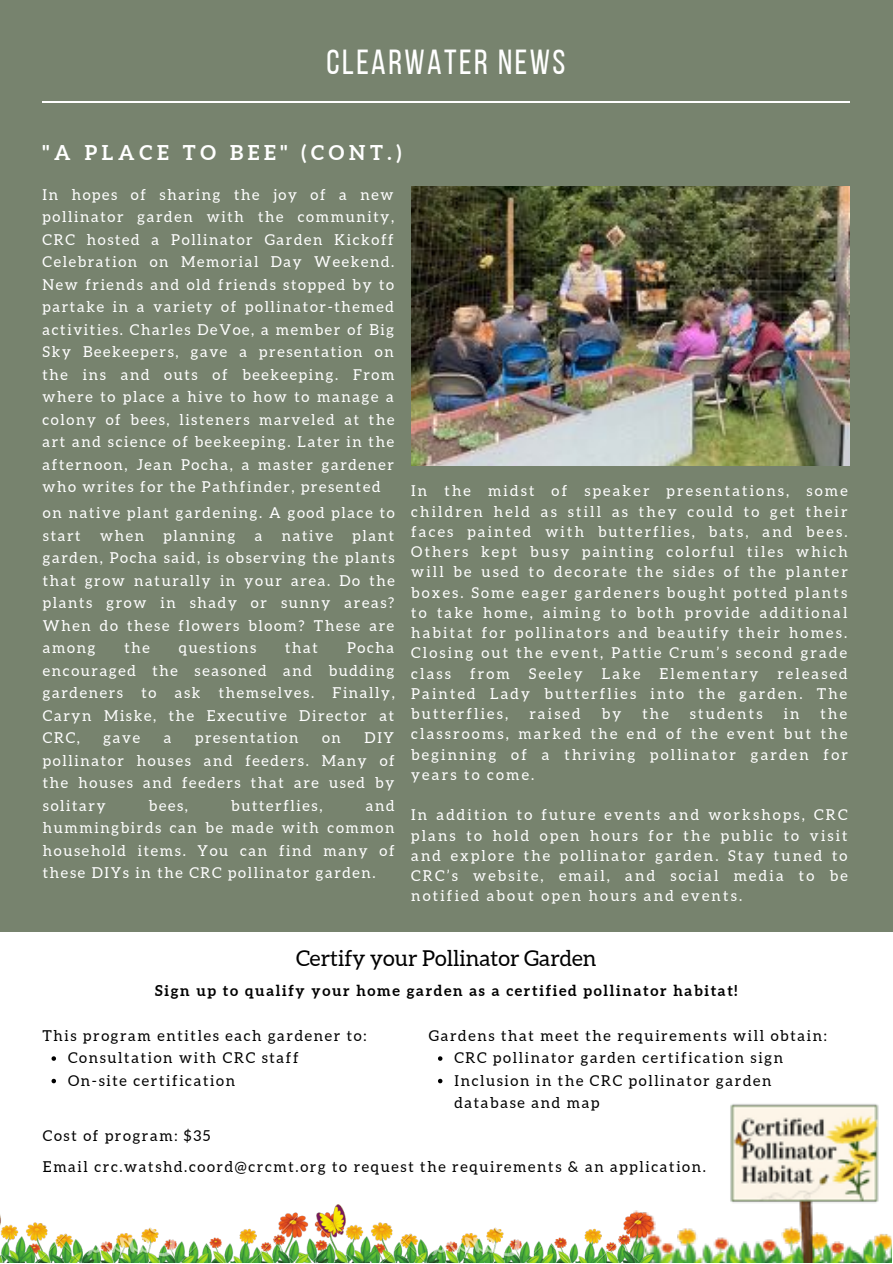
<style>
.page{position:relative;width:893px;height:1264px;background:#fff}
.page>*{position:absolute;margin:0;border:0;box-sizing:border-box;transform-origin:0 0}
.t1{font:34.65px "Bebas Neue";letter-spacing:.07em;color:#fff}
.t2{font:21.9px "Aleo";color:#000}
.t3{font:700 20.4px "Aleo";letter-spacing:.23em;color:#fff}
.t4{font:15px/22.5px "Aleo";letter-spacing:.11em;color:#fff;text-align:justify}
.t5{font:15px/22.5px "Aleo";letter-spacing:.11em;color:#000}
.t6{font:700 15px "Aleo";letter-spacing:.11em;color:#000}
.t7{font:15px "Aleo";letter-spacing:.145em;color:#fff}
</style>
<div class="page">
<div style="left:0;top:0;width:892px;height:1262px;background:#77836e"></div>
<hr style="left:43px;top:102px;width:807px;height:1px;background:#fff">
<img style="left:411px;top:187px;width:438px;height:278px">
<div style="left:0;top:932px;width:892px;height:330px;background:#fff"></div>
<img style="left:653px;top:1104px;width:238px;height:158px">
<img style="left:308px;top:1204px;width:345px;height:58px">
<img style="left:0;top:1212px;width:308px;height:50px">
<svg style="left:51px;top:1056px;width:5px;height:4px"></svg>
<svg style="left:51px;top:1078px;width:5px;height:5px"></svg>
<svg style="left:438px;top:1056px;width:4px;height:4px"></svg>
<svg style="left:438px;top:1078px;width:4px;height:5px"></svg>
<h1 class="t1" style="left:326px;top:48px;width:240px">CLEARWATER NEWS</h1>
<h3 class="t3" style="left:43px;top:141px;width:360px">"A PLACE TO BEE" (CONT.)</h3>
<p class="t4" style="left:43px;top:183px;width:353px">In hopes of sharing the joy of a new pollinator garden with the community, CRC hosted a Pollinator Garden Kickoff Celebration on Memorial Day Weekend.<br>New friends and old friends stopped by to partake in a variety of pollinator-themed activities. Charles DeVoe, a member of Big Sky Beekeepers, gave a presentation on the ins and outs of beekeeping. From where to place a hive to how to manage a colony of bees, listeners marveled at the art and science of beekeeping. Later in the afternoon, Jean Pocha, a master gardener who writes for the Pathfinder, presented</p>
<p class="t4" style="left:43px;top:502px;width:353px">on native plant gardening. A good place to start</p>
<p class="t4" style="left:43px;top:524px;width:353px;text-indent:309px">plant garden, Pocha said, is observing the plants that grow naturally in your area. Do the plants grow in shady or sunny areas?<br>When do these flowers bloom? These are among</p>
<p class="t4" style="left:100px;top:524px;width:46px">when</p>
<p class="t4" style="left:163px;top:524px;width:73px">planning</p>
<p class="t4" style="left:255px;top:524px;width:9px">a</p>
<p class="t4" style="left:282px;top:524px;width:53px">native</p>
<p class="t4" style="left:43px;top:636px;width:353px;text-indent:304px">Pocha encouraged the seasoned and budding gardeners to ask themselves. Finally, Caryn Miske, the Executive Director at CRC,</p>
<p class="t4" style="left:124px;top:636px;width:27px">the</p>
<p class="t4" style="left:179px;top:636px;width:79px">questions</p>
<p class="t4" style="left:285px;top:636px;width:34px">that</p>
<p class="t4" style="left:104px;top:726px;width:38px">gave</p>
<p class="t4" style="left:164px;top:726px;width:9px">a</p>
<p class="t4" style="left:195px;top:726px;width:105px">presentation</p>
<p class="t4" style="left:322px;top:726px;width:20px">on</p>
<p class="t4" style="left:43px;top:726px;width:353px;text-indent:322px">DIY pollinator houses and feeders. Many of the houses and feeders that are used by solitary</p>
<p class="t4" style="left:43px;top:794px;width:353px;text-indent:323px">and hummingbirds can be made with common household items. You can find many of these DIYs in the CRC pollinator garden.</p>
<p class="t4" style="left:149px;top:794px;width:41px">bees,</p>
<p class="t4" style="left:231px;top:794px;width:93px">butterflies,</p>
<p class="t4" style="left:411px;top:481px;width:438px;line-height:20.2px">In the midst of speaker presentations, some children held as still as they could to get their faces painted with butterflies, bats, and bees.<br>Others kept busy painting colorful tiles which will be used to decorate the sides of the planter boxes. Some eager gardeners bought potted plants to take home, aiming to both provide additional habitat for pollinators and beautify their homes.<br>Closing out the event, Pattie Crum’s second grade class</p>
<p class="t4" style="left:411px;top:663px;width:438px;line-height:20.2px;text-indent:366px">released Painted Lady butterflies into the garden. The butterflies,</p>
<p class="t4" style="left:470px;top:662px;width:41px">from</p>
<p class="t4" style="left:529px;top:662px;width:55px">Seeley</p>
<p class="t4" style="left:601px;top:662px;width:40px">Lake</p>
<p class="t7" style="left:659px;top:665px;width:100px">Elementary</p>
<p class="t4" style="left:529px;top:702px;width:53px">raised</p>
<p class="t4" style="left:601px;top:702px;width:21px">by</p>
<p class="t4" style="left:642px;top:702px;width:28px">the</p>
<p class="t7" style="left:690px;top:705px;width:74px">students</p>
<p class="t4" style="left:783px;top:702px;width:17px">in</p>
<p class="t4" style="left:411px;top:703px;width:438px;line-height:20.2px;text-indent:409px">the classrooms, marked the end of the event but the beginning of a thriving pollinator garden for years to come.</p>
<p class="t4" style="left:411px;top:804px;width:438px;line-height:20.2px">In addition to future events and workshops, CRC plans to hold open hours for the public to visit and explore the pollinator garden. Stay tuned to CRC’s website, email, and social media to be notified about open hours and events.</p>
<h2 class="t2" style="left:296px;top:945px;width:302px">Certify your Pollinator Garden</h2>
<p class="t6" style="left:155px;top:981px;width:583px">Sign up to qualify your home garden as a certified pollinator habitat!</p>
<p class="t5" style="left:43px;top:1023px;width:325px">This program entitles each gardener to:</p>
<p class="t5" style="left:68px;top:1046px;width:232px">Consultation with CRC staff<br>On-site certification</p>
<p class="t5" style="left:429px;top:1023px;width:399px">Gardens that meet the requirements will obtain:</p>
<p class="t5" style="left:454px;top:1046px;width:330px">CRC pollinator garden certification sign<br>Inclusion in the CRC pollinator garden database and map</p>
<p class="t5" style="left:43px;top:1119px;width:664px;line-height:31.5px">Cost of program: $35<br>Email crc.watshd.coord@crcmt.org to request the requirements &amp; an application.</p>
</div>
